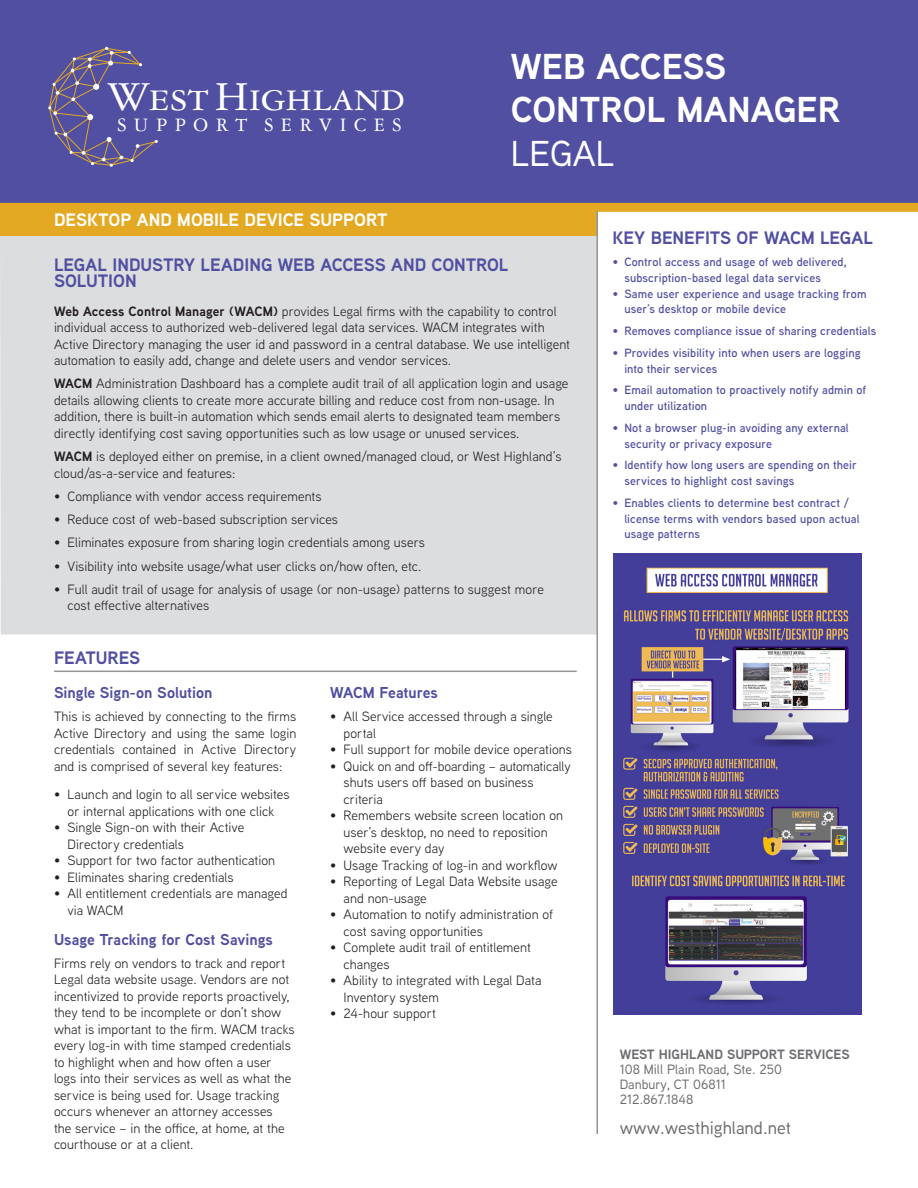
<style>
.page{position:relative;width:918px;height:1188px;background:#fff}
.page>*{position:absolute;margin:0;border:0;box-sizing:border-box;transform-origin:0 0}
.t1{font:43.8px "Garamond Three SC";color:#fff}
.t2{font:700 36px "Aaux Next";color:#fff}
.t3{font:500 36px "Aaux Next";color:#fff}
.t4{font:20.25px "Garamond Three";letter-spacing:.37em;color:#fff}
.head_1{font:700 18px/16.5px "Aaux Next";letter-spacing:-.005em;color:#504fa1}
.Sub_1{font:700 18px "Aaux Next";color:#fff}
.call_out{font:700 18px "Aaux Next";color:#504fa1}
.t5{font:500 18px "Aaux Next";color:#6c6d70}
.Sub_1-2{font:700 18px "Aaux Next";letter-spacing:-.005em;color:#504fa1}
.Sub_1-3{font:700 15.75px "Aaux Next";color:#504fa1}
.text_1{font:13.5px/16.5px "Aaux Next";color:#231f20}
.bullets_-_body_copy{font:13.5px/16.5px "Aaux Next";color:#231f20}
.t6{font:500 13.5px/15px "Aaux Next";color:#6c6d70}
.t7{font:700 13.5px "Aaux Next";color:#6c6d70}
.call_out-2{font:600 12px/15.8px "Aaux Next";letter-spacing:.01em;color:#504fa1}
.s1{font-weight:700}
</style>
<div class="page">
<div style="left:0;top:235px;width:596px;height:399px;background:#dcdddf"></div>
<div style="left:0;top:0;width:918px;height:207px;background:#504fa1"></div>
<svg style="left:48px;top:47px;width:110px;height:120px"></svg>
<div style="left:0;top:203px;width:918px;height:9px;background:#e4a922"></div>
<img style="left:614px;top:554px;width:247px;height:460px">
<hr style="left:54px;top:671px;width:523px;height:1px;background:#939598">
<div style="left:0;top:210px;width:597px;height:25px;background:#e4a922"></div>
<hr style="left:596px;top:211px;width:2px;height:923px;background:#939598">
<p class="t1" style="left:107px;top:74px;width:300px">WestHighland</p>
<p class="t4" style="left:117px;top:114px;width:286px">SUPPORT SERVICES</p>
<p class="Sub_1" style="left:54px;top:207px;width:335px">DESKTOP AND MOBILE DEVICE SUPPORT</p>
<p class="t2" style="left:511px;top:41px;width:217px">WEB ACCESS</p>
<p class="t2" style="left:511px;top:84px;width:331px">CONTROL MANAGER</p>
<p class="t3" style="left:511px;top:128px;width:105px">LEGAL</p>
<p class="head_1" style="left:54px;top:256px;width:456px">LEGAL INDUSTRY LEADING WEB ACCESS AND CONTROL<br>SOLUTION</p>
<p class="bullets_-_body_copy" style="left:54px;top:302px;width:518px"><span class="s1">Web Access Control Manager (WACM)</span> provides Legal firms with the capability to control individual access to authorized web-delivered legal data services. WACM integrates with Active Directory managing the user id and password in a central database. We use intelligent automation to easily add, change and delete users and vendor services.</p>
<p class="bullets_-_body_copy" style="left:54px;top:375px;width:516px"><span class="s1">WACM</span> Administration Dashboard has a complete audit trail of all application login and usage details allowing clients to create more accurate billing and reduce cost from non-usage. In addition, there is built-in automation which sends email alerts to designated team members directly identifying cost saving opportunities such as low usage or unused services.</p>
<p class="bullets_-_body_copy" style="left:54px;top:448px;width:509px"><span class="s1">WACM</span> is deployed either on premise, in a client owned/managed cloud, or West Highland’s cloud/as-a-service and features:</p>
<p class="text_1" style="left:54px;top:488px;width:269px">• Compliance with vendor access requirements</p>
<p class="text_1" style="left:54px;top:511px;width:286px">• Reduce cost of web-based subscription services</p>
<p class="text_1" style="left:54px;top:534px;width:372px">• Eliminates exposure from sharing login credentials among users</p>
<p class="text_1" style="left:54px;top:557px;width:369px">• Visibility into website usage/what user clicks on/how often, etc.</p>
<p class="text_1" style="left:68px;top:581px;width:478px;text-indent:-14px">• Full audit trail of usage for analysis of usage (or non-usage) patterns to suggest more cost effective alternatives</p>
<p class="Sub_1-2" style="left:54px;top:645px;width:88px">FEATURES</p>
<p class="Sub_1-3" style="left:54px;top:681px;width:160px">Single Sign-on Solution</p>
<p class="text_1" style="left:54px;top:708px;width:244px;text-align:justify">This is achieved by connecting to the firms Active Directory and using the same login credentials contained in Active Directory and is comprised of several key features:</p>
<p class="text_1" style="left:54px;top:786px;width:237px;text-align:center">• Launch and login to all service websites or internal applications with one click</p>
<p class="text_1" style="left:68px;top:819px;width:178px;text-indent:-14px">• Single Sign-on with their Active<br>Directory credentials</p>
<p class="text_1" style="left:54px;top:852px;width:223px">• Support for two factor authentication</p>
<p class="text_1" style="left:54px;top:868px;width:181px">• Eliminates sharing credentials</p>
<p class="text_1" style="left:68px;top:885px;width:222px;text-indent:-14px">• All entitlement credentials are managed via WACM</p>
<p class="Sub_1-3" style="left:54px;top:928px;width:220px">Usage Tracking for Cost Savings</p>
<p class="text_1" style="left:54px;top:954px;width:242px">Firms rely on vendors to track and report Legal data website usage. Vendors are not incentivized to provide reports proactively, they tend to be incomplete or don’t show what is important to the firm. WACM tracks every log-in with time stamped credentials to highlight when and how often a user logs into their services as well as what the service is being used for. Usage tracking occurs whenever an attorney accesses<br>the service – in the office, at home, at the courthouse or at a client.</p>
<p class="Sub_1-3" style="left:330px;top:681px;width:109px">WACM Features</p>
<p class="text_1" style="left:344px;top:708px;width:211px;text-indent:-14px">• All Service accessed through a single portal</p>
<p class="text_1" style="left:330px;top:741px;width:243px">• Full support for mobile device operations</p>
<p class="text_1" style="left:344px;top:757px;width:229px;text-indent:-14px">• Quick on and off-boarding – automatically shuts users off based on business criteria</p>
<p class="text_1" style="left:344px;top:807px;width:221px;text-indent:-14px">• Remembers website screen location on user’s desktop, no need to reposition website every day</p>
<p class="text_1" style="left:330px;top:856px;width:229px">• Usage Tracking of log-in and workflow</p>
<p class="text_1" style="left:344px;top:873px;width:216px;text-indent:-14px">• Reporting of Legal Data Website usage and non-usage</p>
<p class="text_1" style="left:344px;top:906px;width:211px;text-indent:-14px">• Automation to notify administration of cost saving opportunities</p>
<p class="text_1" style="left:344px;top:939px;width:189px;text-indent:-14px">• Complete audit trail of entitlement changes</p>
<p class="text_1" style="left:344px;top:972px;width:199px;text-indent:-14px">• Ability to integrated with Legal Data<br>Inventory system</p>
<p class="text_1" style="left:330px;top:1005px;width:108px">• 24-hour support</p>
<p class="call_out" style="left:612px;top:225px;width:262px">KEY BENEFITS OF WACM LEGAL</p>
<p class="call_out-2" style="left:624px;top:254px;width:224px;text-indent:-12px">• Control access and usage of web delivered, subscription-based legal data services</p>
<p class="call_out-2" style="left:624px;top:285px;width:244px;text-indent:-12px">• Same user experience and usage tracking from user’s desktop or mobile device</p>
<p class="call_out-2" style="left:612px;top:323px;width:266px">• Removes compliance issue of sharing credentials</p>
<p class="call_out-2" style="left:624px;top:344px;width:238px;text-indent:-12px">• Provides visibility into when users are logging into their services</p>
<p class="call_out-2" style="left:624px;top:382px;width:243px;text-indent:-12px">• Email automation to proactively notify admin of under utilization</p>
<p class="call_out-2" style="left:624px;top:419px;width:226px;text-indent:-12px">• Not a browser plug-in avoiding any external security or privacy exposure</p>
<p class="call_out-2" style="left:624px;top:457px;width:234px;text-indent:-12px">• Identify how long users are spending on their services to highlight cost savings</p>
<p class="call_out-2" style="left:624px;top:494px;width:237px;text-indent:-12px">• Enables clients to determine best contract / license terms with vendors based upon actual usage patterns</p>
<p class="t7" style="left:620px;top:1045px;width:231px">WEST HIGHLAND SUPPORT SERVICES</p>
<p class="t6" style="left:620px;top:1062px;width:164px">108 Mill Plain Road, Ste. 250<br>Danbury, CT 06811</p>
<p class="t6" style="left:620px;top:1092px;width:75px">212.867.1848</p>
<p class="t5" style="left:620px;top:1116px;width:173px">www.westhighland.net</p>
</div>
